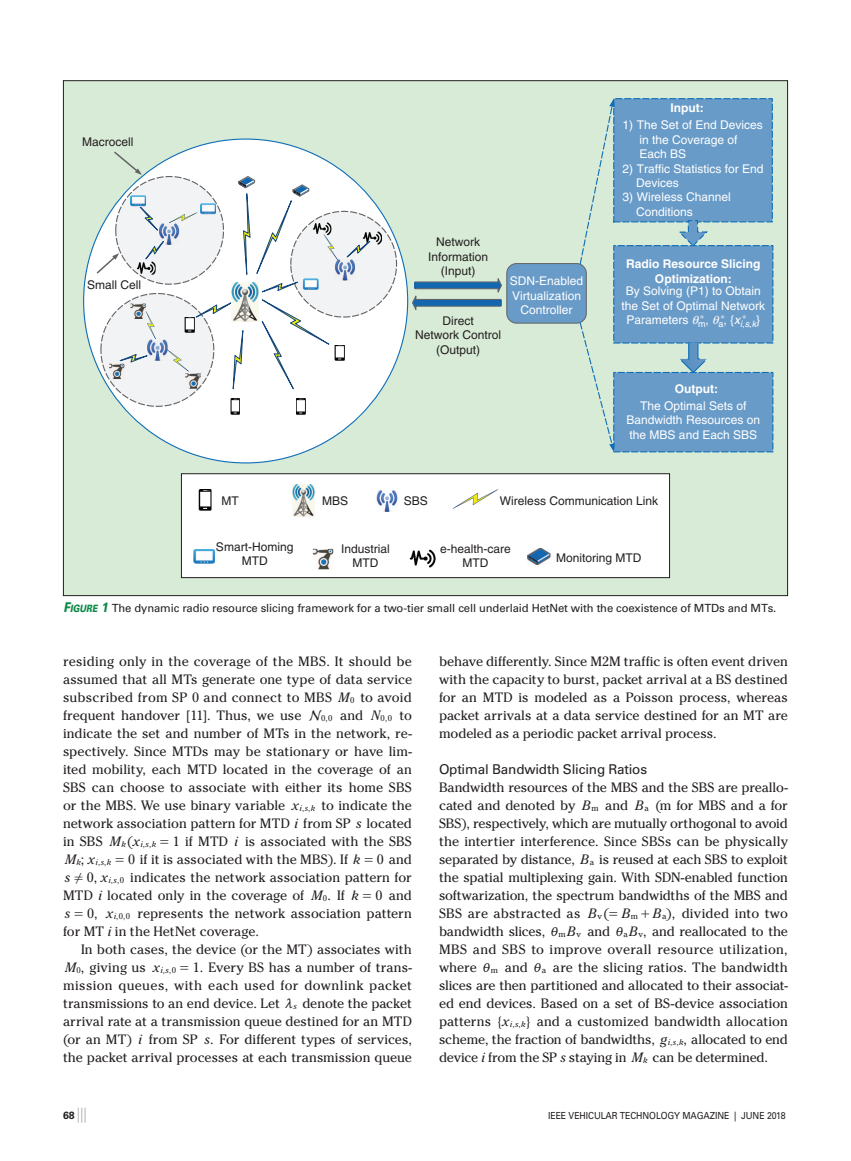
<style>
.page{position:relative;width:851px;height:1161px;background:#fff}
.page>*{position:absolute;margin:0;border:0;box-sizing:border-box;transform-origin:0 0}
.t1{font:15px "Univers LT Std";color:#bcbdc0;scale:.9 1}
.t2{font:13.5px/18px "Cheltenham Std";letter-spacing:-.005em;color:#231f20;text-align:justify}
.t3{font:13.5px "Univers LT Std";letter-spacing:-.015em;color:#231f20}
.t4{font:12px/14.4px "Helvetica";color:#fff;text-align:center}
.t5{font:12px/14.4px "Helvetica";color:#231f20;text-align:center}
.t6{font:700 12px/14.4px "Helvetica";color:#fff;text-align:center}
.t7{font:11.25px "Univers LT Std";letter-spacing:-.01em;color:#231f20}
.t8{font:9.75px "Univers LT Std";letter-spacing:-.01em;color:#231f20;scale:.9 1}
.t9{font:8.4px "Cheltenham Std";color:#231f20}
.s1{font-style:italic}
.s2{font-weight:900;font-style:italic;font-size:13.5px;color:#0f8b4a}
.s3{font-weight:900;font-style:italic;font-size:10.2px;color:#0f8b4a}
.s4{font-size:8.4px}
.s5{font-family:"M Ma Pascal"}
.s6{font-style:italic;font-size:8.4px}
.s7{font-family:"MM Times Roman"}
.s8{font-family:"MM Negate"}
.s9{font-family:"MM Greek";font-style:italic;font-size:12.15px}
.s10{font-weight:700;font-size:10.5px;color:#231f20}
</style>
<div class="page">
<div style="left:63px;top:81px;width:724px;height:515px;background:#d8ebd6"></div>
<div style="left:613px;top:372px;width:160px;height:80px;background:#699bc8;border:1px dashed #106fb8"></div>
<div style="left:507px;top:264px;width:79px;height:59px;background:#699bc8;border-radius:10px"></div>
<svg style="left:83px;top:139px;width:325px;height:324px"></svg>
<img style="left:230px;top:407px;width:10px;height:7px">
<img style="left:296px;top:407px;width:10px;height:7px">
<svg style="left:95px;top:150px;width:302px;height:257px;background:#ebefef"></svg>
<img style="left:232px;top:282px;width:26px;height:39px">
<div style="left:613px;top:98px;width:159px;height:124px;background:#699bc8;border:1px dashed #106fb8"></div>
<div style="left:613px;top:245px;width:160px;height:99px;background:#699bc8;border:1px dashed #106fb8"></div>
<svg style="left:412px;top:278px;width:90px;height:32px"></svg>
<div style="left:506px;top:263px;width:80px;height:61px;border:1px solid #636366;border-radius:10px"></div>
<svg style="left:579px;top:99px;width:35px;height:166px"></svg>
<svg style="left:579px;top:322px;width:35px;height:130px"></svg>
<svg style="left:676px;top:220px;width:33px;height:27px"></svg>
<svg style="left:677px;top:342px;width:32px;height:32px"></svg>
<div style="left:181px;top:474px;width:488px;height:104px;background:#fff"></div>
<div style="left:181px;top:473px;width:489px;height:105px;border:1px solid #231f20"></div>
<img style="left:527px;top:548px;width:24px;height:17px">
<img style="left:293px;top:485px;width:21px;height:31px">
<img style="left:376px;top:490px;width:21px;height:22px">
<img style="left:199px;top:490px;width:13px;height:21px">
<img style="left:194px;top:549px;width:20px;height:15px">
<img style="left:313px;top:549px;width:20px;height:20px">
<img style="left:409px;top:549px;width:26px;height:18px">
<img style="left:452px;top:489px;width:46px;height:20px">
<p class="t5" style="left:82px;top:135px;width:53px">Macrocell</p>
<p class="t5" style="left:87px;top:277px;width:55px">Small Cell</p>
<p class="t5" style="left:428px;top:235px;width:62px">Network<br>Information (Input)</p>
<p class="t5" style="left:415px;top:313px;width:88px">Direct<br>Network Control (Output)</p>
<p class="t4" style="left:510px;top:274px;width:75px">SDN-Enabled<br>Virtualization<br>Controller</p>
<p class="t6" style="left:670px;top:101px;width:35px">Input:</p>
<p class="t4" style="left:639px;top:118px;width:125px;text-align:left;text-indent:-17px">1) The Set of End Devices in the Coverage of<br>Each BS</p>
<p class="t4" style="left:636px;top:161px;width:129px;text-align:left;text-indent:-13px">2) Traffic Statistics for End<br>Devices</p>
<p class="t4" style="left:636px;top:190px;width:96px;text-align:left;text-indent:-13px">3) Wireless Channel<br>Conditions</p>
<p class="t6" style="left:626px;top:257px;width:136px">Radio Resource Slicing<br>Optimization:</p>
<p class="t4" style="left:621px;top:284px;width:145px">By Solving (P1) to Obtain the Set of Optimal Network<br>Parameters <sub>m</sub>, <sub>a</sub>, {<span class="s1">x</span><sub>i</sub><sub>,</sub><sub>s</sub><sub>,</sub><sub>k</sub>}</p>
<p class="t6" style="left:674px;top:382px;width:45px">Output:</p>
<p class="t4" style="left:626px;top:399px;width:135px">The Optimal Sets of<br>Bandwidth Resources on the MBS and Each SBS</p>
<p class="t5" style="left:322px;top:494px;width:28px">MBS</p>
<p class="t5" style="left:404px;top:494px;width:26px">SBS</p>
<p class="t5" style="left:500px;top:494px;width:160px">Wireless Communication Link</p>
<p class="t5" style="left:221px;top:494px;width:19px">MT</p>
<p class="t5" style="left:216px;top:539px;width:79px">Smart-Homing<br>MTD</p>
<p class="t5" style="left:341px;top:541px;width:50px">Industrial<br>MTD</p>
<p class="t5" style="left:440px;top:541px;width:72px">e-health-care<br>MTD</p>
<p class="t5" style="left:556px;top:551px;width:87px">Monitoring MTD</p>
<p class="t7" style="left:63px;top:601px;width:714px"><span class="s2">F</span><span class="s3">IGURE</span> <span class="s2">1</span> The dynamic radio resource slicing framework for a two-tier small cell underlaid HetN et with the coexistence of MTDs and MTs.</p>
<p class="t2" style="left:63px;top:652px;width:350px">residing only in the coverage of the MBS. It should be assumed that all MTs generate one type of data service subscribed from SP 0 and connect to MBS <span class="s1">M</span><span class="s4">0</span> to avoid frequent handover [11]. Thus, we use <span class="s5">N</span><span class="s4">0 0,</span> and <span class="s1">N</span><span class="s4">0 0,</span> to indicate the set and number of MTs in the network, re&shy;spectively. Since MTDs may be stationary or have lim&shy;ited mobility, each MTD located in the coverage of an SBS can choose to associate with either its home SBS or the MBS. We use binary variable <span class="s1">x</span><span class="s6">i s</span><span class="s4">, ,</span><span class="s6">k</span> to indicate the network association pattern for MTD <span class="s1">i</span> from SP <span class="s1">s</span> located in SBS <span class="s1">M</span><span class="s6">k</span> (<span class="s1">x</span><span class="s6">i s</span><span class="s4">, ,</span><span class="s6">k</span> <span class="s7">=</span> 1 if MTD <span class="s1">i</span> is associated with the SBS <span class="s1">M</span><span class="s6">k</span>; <span class="s1">x</span><span class="s6">i s</span><span class="s4">, ,</span><span class="s6">k</span> <span class="s7">=</span> 0 if it is associated with the MBS). If <span class="s1">k</span> <span class="s7">=</span> 0 and <span class="s1">s</span> <span class="s8">!</span> 0, <span class="s6">i s</span><span class="s4">, ,0</span> indicates the network association pattern for</p>
<p class="t2" style="left:63px;top:868px;width:350px;text-align:left;text-indent:38px"><span class="s1">x<br></span>MTD <span class="s1">i</span> located only in the coverage of <span class="s1">M</span><span class="s4">0</span>. If <span class="s1">k</span> <span class="s7">=</span> 0 and <span class="s1">s</span> <span class="s7">=</span> 0, <span class="s1">x</span><span class="s6">i</span><span class="s4">, ,0 0</span> represents the network association pattern for MT <span class="s1">i</span> in the HetNet coverage.</p>
<p class="t2" style="left:63px;top:940px;width:350px;text-indent:18px">In both cases, the device (or the MT) associates with <span class="s1">M</span><span class="s4">0</span>, giving us <span class="s1">x</span><span class="s6">i s</span><span class="s4">, ,0</span> <span class="s7">=</span> 1. Every BS has a number of trans&shy;mission queues, with each used for downlink packet transmissions to an end device. Let <span class="s9">m</span><span class="s6">s</span> denote the packet arrival rate at a transmission queue destined for an MTD (or an MT) <span class="s1">i</span> from SP <span class="s1">s</span>. For different types of services, the packet arrival processes at each transmission queue</p>
<p class="t2" style="left:439px;top:652px;width:350px">behave differently. Since M2M traffic is often event driven with the capacity to burst, packet arrival at a BS destined for an MTD is modeled as a Poisson process, whereas packet arrivals at a data service destined for an MT are modeled as a periodic packet arrival process.</p>
<p class="t3" style="left:439px;top:761px;width:209px">Optimal Bandwidth Slicing Ratios</p>
<p class="t2" style="left:439px;top:778px;width:350px">Bandwidth resources of the MBS and the SBS are preallo&shy;cated and denoted by <span class="s1">B</span><span class="s4">m</span> and <span class="s1">B</span><span class="s4">a</span> (m for MBS and a for SBS), respectively, which are mutually orthogonal to avoid the intertier interference. Since SBSs can be physically separated by distance, <span class="s1">B</span><span class="s4">a</span> is reused at each SBS to exploit the spatial multiplexing gain. With SDN-enabled function softwarization, the spectrum bandwidths of the MBS and SBS are abstracted as <span class="s1">B</span></p>
<p class="t9" style="left:597px;top:911px;width:6px">v</p>
<p class="t9" style="left:631px;top:911px;width:9px">m</p>
<p class="t2" style="left:666px;top:904px;width:7px">)</p>
<p class="t2" style="left:603px;top:904px;width:28px">(<span class="s7">=</span> <span class="s1">B</span></p>
<p class="t2" style="left:439px;top:904px;width:350px;text-align:right"><span class="s7">+</span> <span class="s1">B</span><span class="s4">a</span> , divided into two<br>bandwidth slices, <span class="s9">i</span><span class="s4">m</span> <span class="s1">B</span> and <span class="s9">i</span><span class="s4">a</span> <span class="s1">B</span> , and reallocated to the</p>
<p class="t9" style="left:576px;top:929px;width:6px">v</p>
<p class="t9" style="left:638px;top:929px;width:6px">v</p>
<p class="t2" style="left:439px;top:940px;width:350px">MBS and SBS to improve overall resource utilization, where <span class="s9">i</span><span class="s4">m</span> and <span class="s9">i</span><span class="s4">a</span> are the slicing ratios. The bandwidth slices are then partitioned and allocated to their associat&shy;ed end devices. Based on a set of BS-device association patterns {<span class="s1">x</span><span class="s6">i s</span><span class="s4">, ,</span><span class="s6">k</span> and a customized bandwidth allocation</p>
<p class="t2" style="left:439px;top:1012px;width:350px;text-align:left;text-indent:87px">}<br>scheme, the fraction of bandwidths, <span class="s1">g</span><span class="s6">i s</span><span class="s4">, ,</span><span class="s6">k</span>, allocated to end device <span class="s1">i</span> from the SP <span class="s1">s</span> staying in <span class="s1">M</span><span class="s6">k</span> can be determined.</p>
<p class="t1" style="left:63px;top:1105px;width:28px"><span class="s10">68</span> |||</p>
<p class="t8" style="left:548px;top:1110px;width:10px">IEEE</p>
<p class="t8" style="left:568px;top:1110px;width:243px">vehicular technology magazi ne | june 2018</p>
</div>
